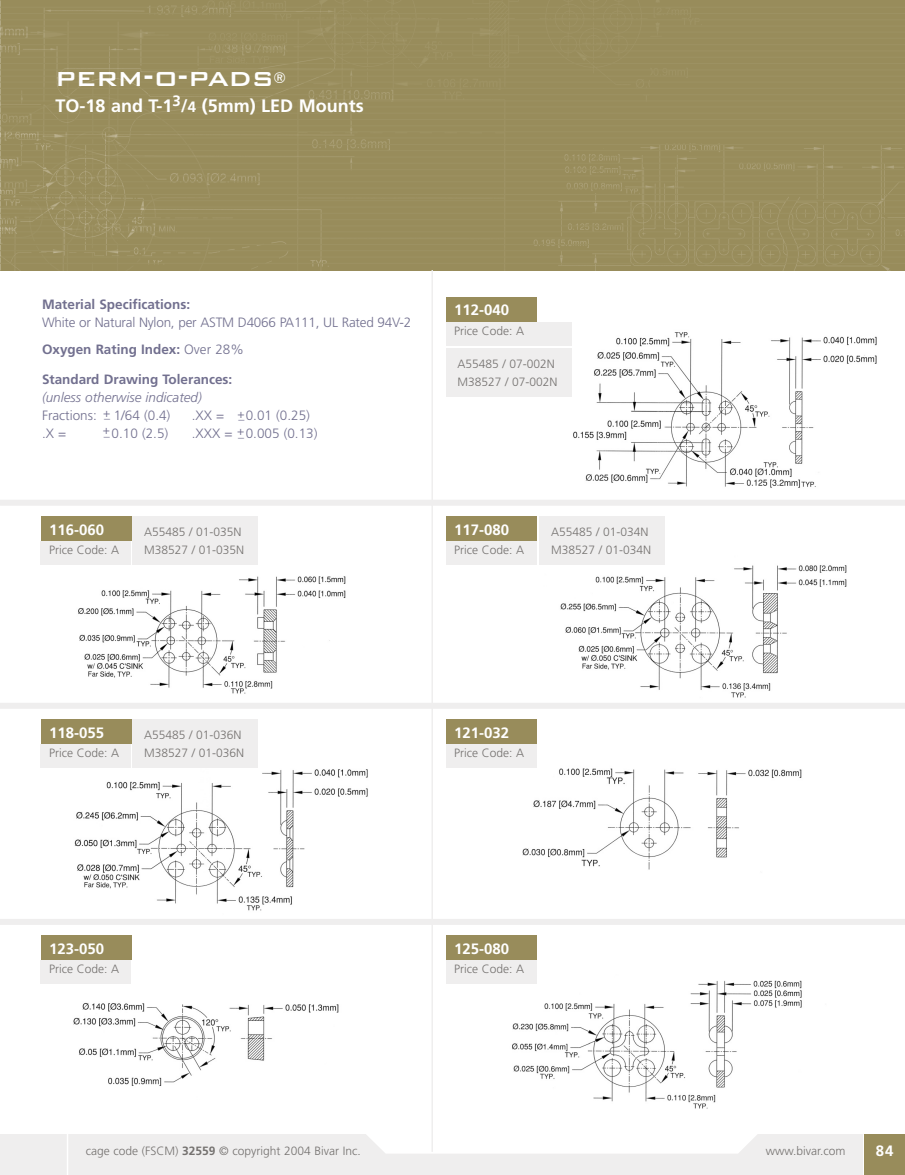
<style>
.page{position:relative;width:905px;height:1175px;background:#fff}
.page>*{position:absolute;margin:0;border:0;box-sizing:border-box;transform-origin:0 0}
.t1{font:500 33px "Bank Gothic BT";color:#fff}
.t2{font:700 18px "Frutiger";color:#fff}
.t3{font:700 15px "Frutiger";color:#fff}
.t4{font:300 13.5px/27px "Frutiger";letter-spacing:-.015em;color:#72708f}
.t5{font:700 13.5px "Frutiger";color:#72708f}
.t6{font:italic 300 13.5px "Frutiger";color:#72708f}
.t7{font:300 12px/18px "Frutiger";color:#757270}
.t8{font:300 12px/17.4px "Frutiger";color:#72708f}
.s1{font-size:15px}
.s2{font-weight:700}
</style>
<div class="page">
<img style="left:78px;top:576px;width:268px;height:118px">
<div style="left:1px;top:0;width:903px;height:270px;background:#988c5b"></div>
<img style="left:0;top:0;width:1px;height:270px">
<div style="left:0;top:1134px;width:864px;height:40px;background:#efeeee"></div>
<hr style="left:863px;top:1134px;width:1px;height:40px;background:#fff">
<div style="left:366px;top:1134px;width:391px;height:19px;background:#fff"></div>
<div style="left:864px;top:1134px;width:40px;height:40px;background:#988c5b"></div>
<hr style="left:67px;top:1132px;width:1px;height:42px;background:#fff">
<hr style="left:0;top:7px;width:904px;height:1px;background:#9d9263">
<hr style="left:0;top:13px;width:904px;height:1px;background:#9d9263">
<hr style="left:0;top:19px;width:904px;height:1px;background:#9d9263">
<hr style="left:0;top:26px;width:904px;height:1px;background:#9d9263">
<hr style="left:0;top:32px;width:904px;height:1px;background:#9d9263">
<hr style="left:0;top:38px;width:904px;height:1px;background:#9d9263">
<hr style="left:0;top:44px;width:904px;height:1px;background:#9d9263">
<hr style="left:0;top:51px;width:904px;height:1px;background:#9d9263">
<hr style="left:0;top:57px;width:904px;height:1px;background:#9d9263">
<hr style="left:0;top:63px;width:904px;height:1px;background:#9d9263">
<hr style="left:0;top:70px;width:904px;height:1px;background:#9d9263">
<hr style="left:0;top:76px;width:904px;height:1px;background:#9d9263">
<hr style="left:0;top:82px;width:904px;height:1px;background:#9d9263">
<hr style="left:0;top:88px;width:904px;height:1px;background:#9d9263">
<hr style="left:0;top:94px;width:904px;height:1px;background:#9d9263">
<hr style="left:0;top:101px;width:904px;height:1px;background:#9d9263">
<hr style="left:0;top:107px;width:904px;height:1px;background:#9d9263">
<hr style="left:0;top:113px;width:904px;height:1px;background:#9d9263">
<hr style="left:0;top:119px;width:904px;height:1px;background:#9d9263">
<hr style="left:0;top:125px;width:904px;height:1px;background:#9d9263">
<hr style="left:0;top:131px;width:904px;height:1px;background:#9d9263">
<hr style="left:0;top:138px;width:904px;height:1px;background:#9d9263">
<hr style="left:0;top:144px;width:904px;height:1px;background:#9d9263">
<hr style="left:0;top:150px;width:904px;height:1px;background:#9d9263">
<hr style="left:0;top:157px;width:904px;height:1px;background:#9d9263">
<hr style="left:0;top:163px;width:904px;height:1px;background:#9d9263">
<hr style="left:0;top:169px;width:904px;height:1px;background:#9d9263">
<hr style="left:0;top:175px;width:904px;height:1px;background:#9d9263">
<hr style="left:0;top:181px;width:904px;height:1px;background:#9d9263">
<hr style="left:0;top:188px;width:904px;height:1px;background:#9d9263">
<hr style="left:0;top:194px;width:904px;height:1px;background:#9d9263">
<hr style="left:0;top:200px;width:904px;height:1px;background:#9d9263">
<hr style="left:0;top:207px;width:904px;height:1px;background:#9d9263">
<hr style="left:0;top:213px;width:904px;height:1px;background:#9d9263">
<hr style="left:0;top:219px;width:904px;height:1px;background:#9d9263">
<hr style="left:0;top:225px;width:904px;height:1px;background:#9d9263">
<hr style="left:0;top:231px;width:904px;height:1px;background:#9d9263">
<hr style="left:0;top:238px;width:904px;height:1px;background:#9d9263">
<hr style="left:0;top:244px;width:904px;height:1px;background:#9d9263">
<hr style="left:0;top:250px;width:904px;height:1px;background:#9d9263">
<hr style="left:0;top:257px;width:904px;height:1px;background:#9d9263">
<hr style="left:0;top:263px;width:904px;height:1px;background:#9d9263">
<img style="left:571px;top:322px;width:306px;height:166px">
<img style="left:512px;top:960px;width:290px;height:149px">
<div style="left:41px;top:516px;width:90px;height:24px;background:#988c5b"></div>
<div style="left:41px;top:541px;width:90px;height:24px;background:#efeeee"></div>
<div style="left:0;top:499px;width:904px;height:6px;background:#efeeee"></div>
<div style="left:0;top:919px;width:904px;height:6px;background:#efeeee"></div>
<hr style="left:431px;top:270px;width:2px;height:881px;background:#efeeee">
<img style="left:560px;top:555px;width:287px;height:143px">
<div style="left:132px;top:516px;width:126px;height:49px;background:#efeeee"></div>
<img style="left:74px;top:769px;width:294px;height:142px">
<img style="left:522px;top:760px;width:280px;height:110px">
<div style="left:446px;top:297px;width:90px;height:24px;background:#988c5b"></div>
<div style="left:446px;top:322px;width:125px;height:24px;background:#efeeee"></div>
<div style="left:446px;top:516px;width:90px;height:24px;background:#988c5b"></div>
<div style="left:446px;top:541px;width:90px;height:24px;background:#efeeee"></div>
<div style="left:41px;top:719px;width:90px;height:24px;background:#988c5b"></div>
<div style="left:41px;top:744px;width:90px;height:24px;background:#efeeee"></div>
<div style="left:132px;top:719px;width:126px;height:49px;background:#efeeee"></div>
<div style="left:446px;top:719px;width:90px;height:24px;background:#988c5b"></div>
<div style="left:446px;top:744px;width:90px;height:24px;background:#efeeee"></div>
<div style="left:446px;top:935px;width:90px;height:24px;background:#988c5b"></div>
<div style="left:446px;top:960px;width:90px;height:24px;background:#efeeee"></div>
<div style="left:0;top:703px;width:904px;height:6px;background:#efeeee"></div>
<img style="left:73px;top:1003px;width:266px;height:83px">
<div style="left:41px;top:935px;width:90px;height:24px;background:#988c5b"></div>
<div style="left:41px;top:960px;width:90px;height:24px;background:#efeeee"></div>
<div style="left:446px;top:348px;width:125px;height:49px;background:#efeeee"></div>
<div style="left:539px;top:516px;width:125px;height:49px;background:#efeeee"></div>
<h1 class="t1" style="left:56px;top:55px;width:232px">perm-o-pads<span class="s1">®</span></h1>
<h2 class="t2" style="left:56px;top:98px;width:310px">TO-18 and T-1<sup>3</sup>/<span class="s1">4</span> (5mm) LED Mounts</h2>
<p class="t5" style="left:42px;top:298px;width:150px">Material Specifications:</p>
<p class="t4" style="left:42px;top:309px;width:370px">White or Natural Nylon, per ASTM D4066 PA111, UL Rated 94V-2<br><span class="s2">Oxygen Rating Index:</span> Over 28%</p>
<p class="t5" style="left:42px;top:374px;width:192px">Standard Drawing Tolerances:</p>
<p class="t6" style="left:42px;top:392px;width:161px">(unless otherwise indicated)</p>
<p class="t4" style="left:42px;top:403px;width:56px">Fractions:</p>
<p class="t4" style="left:114px;top:403px;width:58px">1/64 (0.4)</p>
<p class="t4" style="left:42px;top:421px;width:26px">.X =</p>
<p class="t4" style="left:112px;top:421px;width:58px">0.10 (2.5)</p>
<p class="t4" style="left:192px;top:407px;width:127px;line-height:18px;text-indent:54px">0.01 (0.25) .XXX = 0.005 (0.13)</p>
<p class="t8" style="left:103px;top:405px;width:9px">+_</p>
<p class="t4" style="left:192px;top:403px;width:34px">.XX =</p>
<p class="t8" style="left:237px;top:407px;width:9px">+_ +_</p>
<p class="t8" style="left:103px;top:423px;width:9px">+_</p>
<p class="t3" style="left:49px;top:523px;width:57px">116-060</p>
<p class="t7" style="left:49px;top:542px;width:72px">Price Code: A</p>
<p class="t7" style="left:144px;top:524px;width:102px">A55485 / 01-035N<br>M38527 / 01-035N</p>
<p class="t3" style="left:454px;top:304px;width:57px">112-040</p>
<p class="t7" style="left:454px;top:323px;width:72px">Price Code: A</p>
<p class="t7" style="left:457px;top:356px;width:102px">A55485 / 07-002N<br>M38527 / 07-002N</p>
<p class="t3" style="left:454px;top:523px;width:57px">117-080</p>
<p class="t7" style="left:454px;top:542px;width:72px">Price Code: A</p>
<p class="t7" style="left:551px;top:524px;width:102px">A55485 / 01-034N<br>M38527 / 01-034N</p>
<p class="t3" style="left:49px;top:726px;width:57px">118-055</p>
<p class="t7" style="left:49px;top:745px;width:72px">Price Code: A</p>
<p class="t7" style="left:144px;top:727px;width:102px">A55485 / 01-036N<br>M38527 / 01-036N</p>
<p class="t3" style="left:454px;top:726px;width:57px">121-032</p>
<p class="t7" style="left:454px;top:745px;width:72px">Price Code: A</p>
<p class="t3" style="left:49px;top:942px;width:57px">123-050</p>
<p class="t7" style="left:49px;top:961px;width:72px">Price Code: A</p>
<p class="t3" style="left:454px;top:942px;width:57px">125-080</p>
<p class="t7" style="left:454px;top:961px;width:72px">Price Code: A</p>
<p class="t7" style="left:86px;top:1142px;width:276px">cage code (FSCM) <span class="s2">32559</span> © copyright 2004 Bivar Inc.</p>
<p class="t7" style="left:765px;top:1142px;width:81px">www.bivar.com</p>
<p class="t3" style="left:875px;top:1144px;width:19px">84</p>
</div>
